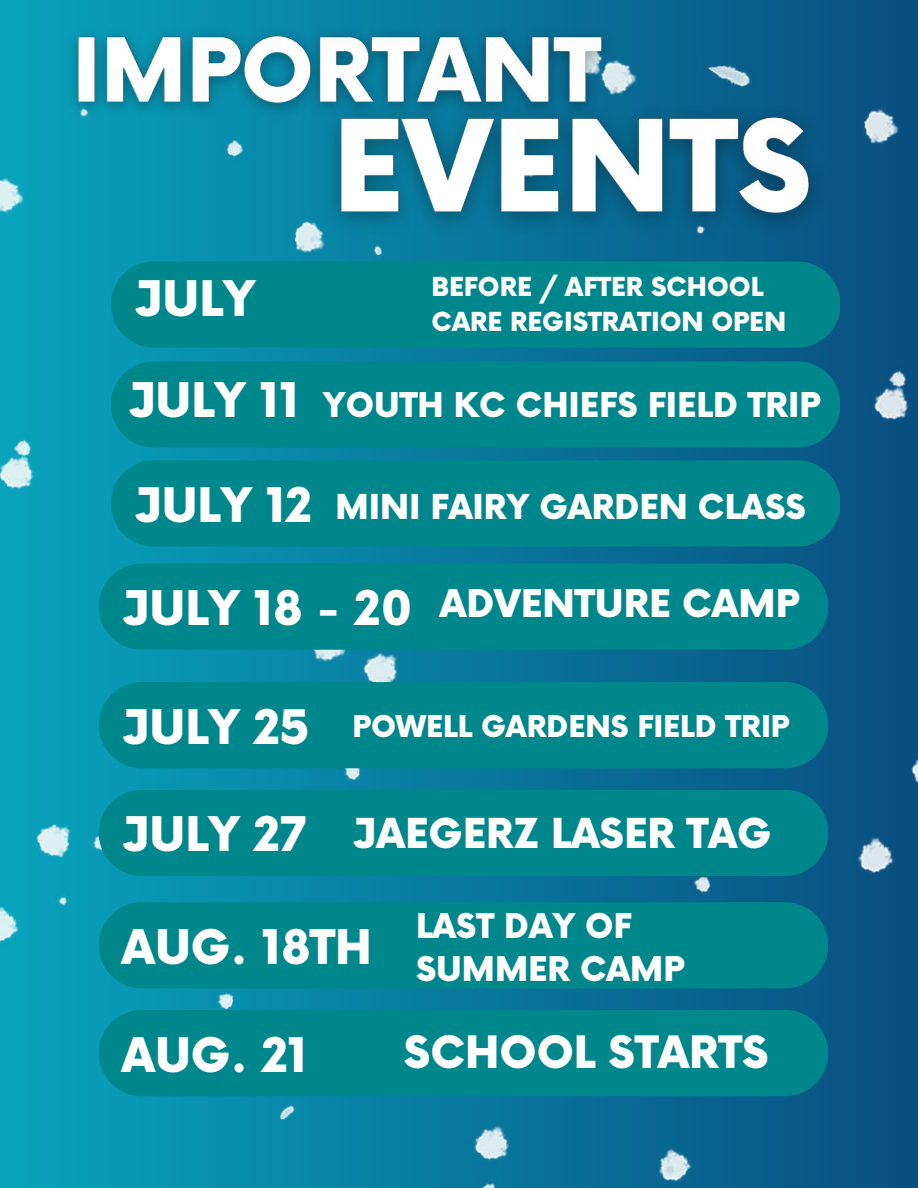
<style>
.page{position:relative;width:918px;height:1188px;background:#fff}
.page>*{position:absolute;margin:0;border:0;box-sizing:border-box;transform-origin:0 0}
.t1{font:900 47.7px "Now";color:#fff}
.t2{font:900 46.5px "Now";color:#fff}
.t3{font:900 43.5px "Now";color:#fff}
.t4{font:900 40.2px "Now";color:#fff}
.t5{font:900 37.35px "Now";color:#fff}
.t6{font:900 33.45px "Now";color:#fff}
.t7{font:900 33.3px/43.3px "Now";color:#fff}
.t8{font:900 29.25px "Now";color:#fff}
.t9{font:900 25.5px/35.7px "Now";color:#fff}
.s1{font-size:46.5px}
</style>
<div class="page">
<img style="left:0;top:42px;width:576px;height:1146px">
<img style="left:52px;top:8px;width:524px;height:144px">
<img style="left:302px;top:77px;width:274px;height:184px">
<img style="left:576px;top:0;width:342px;height:1188px">
<div style="left:111px;top:261px;width:729px;height:87px;background:#00878b"></div>
<div style="left:111px;top:361px;width:729px;height:87px;background:#00878b"></div>
<div style="left:111px;top:460px;width:729px;height:87px;background:#00878b"></div>
<div style="left:99px;top:564px;width:729px;height:86px;background:#00878b"></div>
<div style="left:99px;top:682px;width:729px;height:86px;background:#00878b"></div>
<div style="left:99px;top:790px;width:729px;height:86px;background:#00878b"></div>
<div style="left:99px;top:902px;width:729px;height:86px;background:#00878b"></div>
<div style="left:99px;top:1010px;width:729px;height:86px;background:#00878b"></div>
<h1 class="t1" style="left:134px;top:273px;width:123px">JULY</h1>
<p class="t9" style="left:432px;top:270px;width:356px">BEFORE / AFTER SCHOOL<br>CARE REGISTRATION OPEN</p>
<p class="t7" style="left:128px;top:386px;width:694px"><span class="s1">JULY 11</span> YOUTH KC CHIEFS FIELD TRIP</p>
<p class="t6" style="left:134px;top:489px;width:673px"><span class="s1">JULY 12</span> MINI FAIRY GARDEN CLASS</p>
<p class="t5" style="left:122px;top:583px;width:679px"><span class="s1">JULY 18 - 20</span> ADVENTURE CAMP</p>
<p class="t8" style="left:122px;top:711px;width:669px"><span class="s1">JULY 25</span> POWELL GARDENS FIELD TRIP</p>
<p class="t4" style="left:122px;top:812px;width:651px"><span class="s1">JULY 27</span> JAEGERZ LASER TAG</p>
<h2 class="t2" style="left:122px;top:922px;width:251px">AUG. 18TH</h2>
<p class="t7" style="left:416px;top:906px;width:270px">LAST DAY OF<br>SUMMER CAMP</p>
<h2 class="t2" style="left:122px;top:1030px;width:187px">AUG. 21</h2>
<h3 class="t3" style="left:404px;top:1029px;width:366px">SCHOOL STARTS</h3>
</div>
